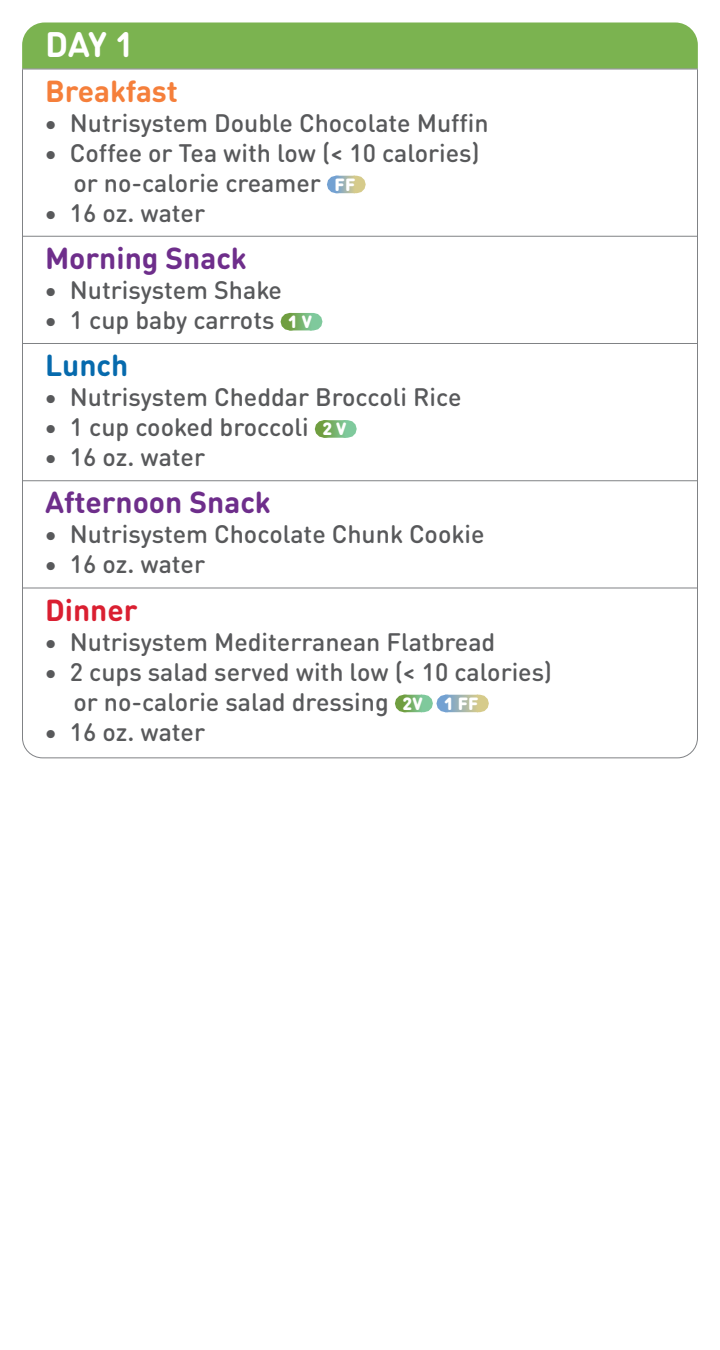
<style>
.page{position:relative;width:720px;height:1350px;background:#fff}
.page>*{position:absolute;margin:0;border:0;box-sizing:border-box;transform-origin:0 0}
.t1{font:700 35px "DIN Round OT";color:#fff}
.t2{font:700 30px "DIN Round OT";color:#6e2e8b}
.t3{font:700 30px "DIN Round OT";color:#f57f3b}
.t4{font:700 30px "DIN Round OT";color:#da1f31}
.t5{font:700 30px "DIN Round OT";color:#066aad}
.t6{font:500 25px/30px "DIN Round OT";color:#58595b}
.s1{font-weight:900;font-size:17.5px;color:#fff}
</style>
<div class="page">
<div style="left:22px;top:22px;width:676px;height:47px;background:#7bb350"></div>
<hr style="left:22px;top:69px;width:1px;height:40px;background:#808285">
<hr style="left:697px;top:69px;width:1px;height:40px;background:#808285">
<hr style="left:22px;top:69px;width:676px;height:1px;background:#808285">
<hr style="left:22px;top:102px;width:1px;height:137px;background:#808285">
<hr style="left:697px;top:102px;width:1px;height:137px;background:#808285">
<svg style="left:337px;top:176px;width:8px;height:17px"></svg>
<svg style="left:336px;top:176px;width:1px;height:17px"></svg>
<svg style="left:345px;top:176px;width:10px;height:17px"></svg>
<hr style="left:22px;top:237px;width:1px;height:39px;background:#808285">
<hr style="left:697px;top:237px;width:1px;height:39px;background:#808285">
<hr style="left:22px;top:236px;width:676px;height:1px;background:#808285">
<hr style="left:22px;top:269px;width:1px;height:77px;background:#808285">
<hr style="left:697px;top:269px;width:1px;height:77px;background:#808285">
<svg style="left:290px;top:313px;width:10px;height:17px"></svg>
<svg style="left:289px;top:313px;width:1px;height:17px"></svg>
<svg style="left:300px;top:313px;width:12px;height:17px"></svg>
<hr style="left:22px;top:344px;width:1px;height:39px;background:#808285">
<hr style="left:697px;top:344px;width:1px;height:39px;background:#808285">
<hr style="left:22px;top:343px;width:676px;height:1px;background:#808285">
<hr style="left:22px;top:376px;width:1px;height:107px;background:#808285">
<hr style="left:697px;top:376px;width:1px;height:107px;background:#808285">
<svg style="left:325px;top:420px;width:10px;height:18px"></svg>
<svg style="left:324px;top:420px;width:1px;height:18px"></svg>
<svg style="left:335px;top:420px;width:11px;height:18px"></svg>
<hr style="left:22px;top:481px;width:1px;height:40px;background:#808285">
<hr style="left:697px;top:481px;width:1px;height:40px;background:#808285">
<hr style="left:22px;top:480px;width:676px;height:1px;background:#808285">
<hr style="left:22px;top:513px;width:1px;height:78px;background:#808285">
<hr style="left:697px;top:513px;width:1px;height:78px;background:#808285">
<hr style="left:22px;top:588px;width:1px;height:40px;background:#808285">
<hr style="left:697px;top:588px;width:1px;height:40px;background:#808285">
<hr style="left:22px;top:588px;width:676px;height:1px;background:#808285">
<hr style="left:22px;top:621px;width:1px;height:107px;background:#808285">
<hr style="left:697px;top:621px;width:1px;height:107px;background:#808285">
<svg style="left:22px;top:695px;width:676px;height:63px"></svg>
<h1 class="t1" style="left:45px;top:21px;width:91px">DAY 1</h1>
<p class="t3" style="left:45px;top:71px;width:134px">Breakfast</p>
<p class="t6" style="left:44px;top:107px;width:446px">• Nutrisystem Double Chocolate Muffin</p>
<p class="t6" style="left:74px;top:137px;width:408px;text-indent:-29px">• Coffee or Tea with low (&lt; 10 calories) or no-calorie creamer <span class="s1">FF</span></p>
<p class="t6" style="left:44px;top:197px;width:162px">• 16 oz. water</p>
<p class="t2" style="left:45px;top:239px;width:203px">Morning Snack</p>
<p class="t6" style="left:44px;top:275px;width:239px">• Nutrisystem Shake</p>
<p class="t6" style="left:44px;top:305px;width:270px">• 1 cup baby carrots <span class="s1">1 V</span></p>
<p class="t5" style="left:45px;top:346px;width:85px">Lunch</p>
<p class="t6" style="left:44px;top:382px;width:419px">• Nutrisystem Cheddar Broccoli Rice</p>
<p class="t6" style="left:44px;top:412px;width:304px">• 1 cup cooked broccoli <span class="s1">2 V</span></p>
<p class="t6" style="left:44px;top:442px;width:162px">• 16 oz. water</p>
<p class="t2" style="left:45px;top:483px;width:227px">Afternoon Snack</p>
<p class="t6" style="left:44px;top:519px;width:442px">• Nutrisystem Chocolate Chunk Cookie</p>
<p class="t6" style="left:44px;top:549px;width:162px">• 16 oz. water</p>
<p class="t4" style="left:45px;top:590px;width:94px">Dinner</p>
<p class="t6" style="left:44px;top:626px;width:453px">• Nutrisystem Mediterranean Flatbread</p>
<p class="t6" style="left:73px;top:656px;width:480px;text-indent:-29px">• 2 cups salad served with low (&lt; 10 calories) or no-calorie salad dressing <span class="s1">2V 1 FF</span></p>
<p class="t6" style="left:44px;top:716px;width:162px">• 16 oz. water</p>
</div>
